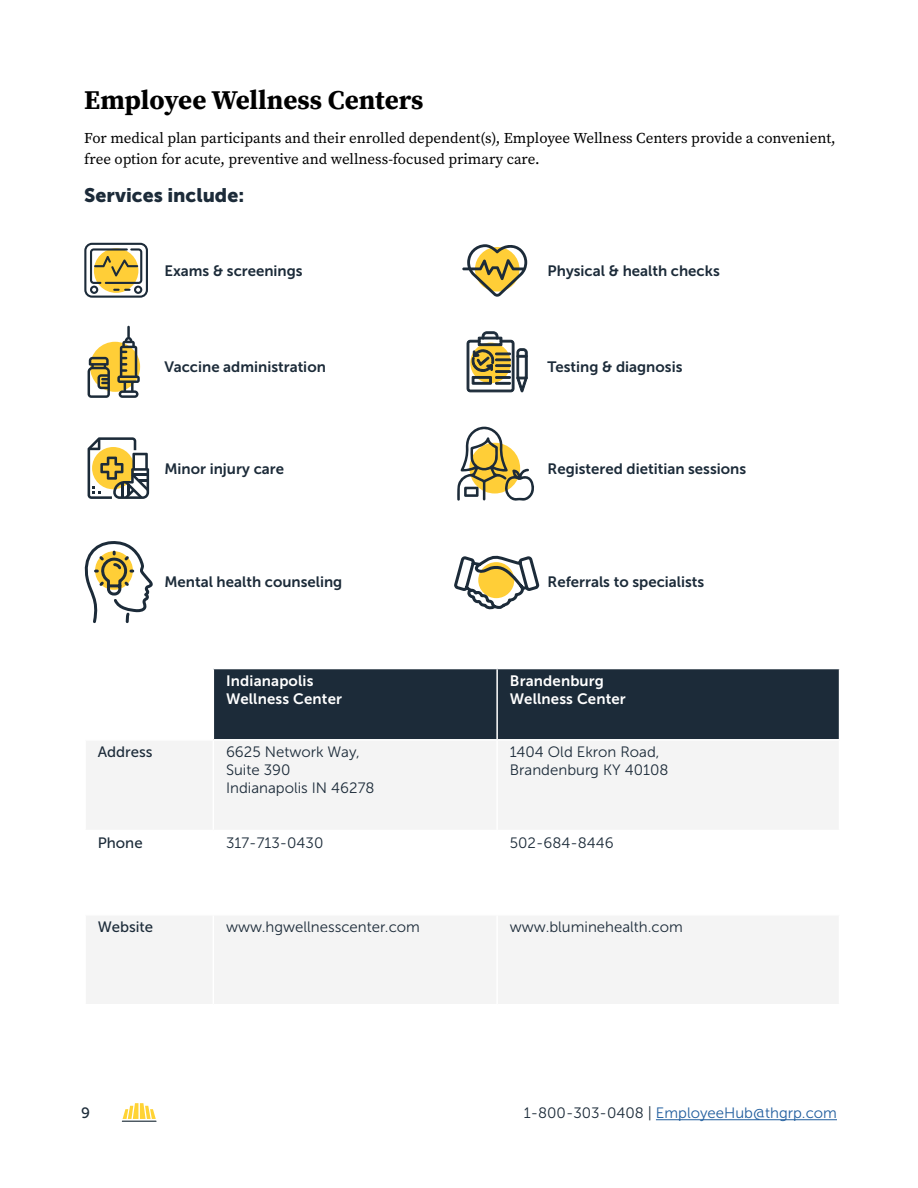
<style>
.page{position:relative;width:918px;height:1188px;background:#fff}
.page>*{position:absolute;margin:0;border:0;box-sizing:border-box;transform-origin:0 0}
.t1{font:700 27px "Source Serif Pro";color:#000}
.t2{font:19.5px "Museo Sans 900";color:#1c2b39}
.t3{font:15px "Museo Sans 700";color:#1c2b39}
.t4{font:15px/21px "Source Serif Pro";color:#000}
.t5{font:15px/18px "Museo Sans 300";color:#1c2b39}
.t6{font:15px/18px "Museo Sans 700";letter-spacing:.01em;color:#fff}
.t7{font:15px "Museo Sans 300";color:#215e9e}
.t8{font:15px "Museo Sans 500";color:#1c2b39}
.s1{color:#1c2b39}
</style>
<div class="page">
<hr style="left:656px;top:1119px;width:181px;height:1px;background:#215e9e">
<svg style="left:123px;top:1103px;width:33px;height:16px"></svg>
<hr style="left:122px;top:1121px;width:35px;height:1px;background:#303e49">
<svg style="left:84px;top:243px;width:64px;height:55px"></svg>
<div style="left:90px;top:342px;width:50px;height:50px;background:#ffce37;border-radius:50%"></div>
<svg style="left:117px;top:326px;width:23px;height:72px"></svg>
<svg style="left:88px;top:357px;width:22px;height:41px"></svg>
<svg style="left:462px;top:244px;width:65px;height:53px"></svg>
<svg style="left:466px;top:331px;width:62px;height:62px"></svg>
<svg style="left:88px;top:437px;width:61px;height:62px"></svg>
<div style="left:214px;top:669px;width:625px;height:70px;background:#1c2b39"></div>
<svg style="left:86px;top:741px;width:752px;height:263px;fill:#f4f4f4"></svg>
<hr style="left:84px;top:914px;width:129px;height:2px;background:#fff">
<hr style="left:84px;top:830px;width:129px;height:1px;background:#fff">
<hr style="left:213px;top:830px;width:284px;height:1px;background:#fff">
<hr style="left:497px;top:830px;width:343px;height:1px;background:#fff">
<hr style="left:496px;top:669px;width:2px;height:70px;background:#fff">
<hr style="left:213px;top:741px;width:1px;height:89px;background:#fff">
<hr style="left:213px;top:831px;width:1px;height:83px;background:#fff">
<hr style="left:213px;top:914px;width:284px;height:2px;background:#fff">
<hr style="left:213px;top:916px;width:1px;height:88px;background:#fff">
<hr style="left:496px;top:741px;width:2px;height:89px;background:#fff">
<hr style="left:496px;top:831px;width:2px;height:83px;background:#fff">
<hr style="left:497px;top:914px;width:343px;height:2px;background:#fff">
<hr style="left:496px;top:916px;width:2px;height:88px;background:#fff">
<svg style="left:84px;top:541px;width:69px;height:83px"></svg>
<svg style="left:454px;top:426px;width:86px;height:184px"></svg>
<h1 class="t1" style="left:84px;top:81px;width:341px">Employee Wellness Centers</h1>
<p class="t4" style="left:84px;top:128px;width:753px">For medical plan participants and their enrolled dependent(s), Employee Wellness Centers provide a convenient, free option for acute, preventive and wellness-focused primary care.</p>
<h2 class="t2" style="left:84px;top:184px;width:161px">Services include:</h2>
<p class="t3" style="left:164px;top:262px;width:140px">Exams &amp; screenings</p>
<p class="t3" style="left:548px;top:262px;width:174px">Physical &amp; health checks</p>
<p class="t3" style="left:164px;top:358px;width:163px">Vaccine administration</p>
<p class="t3" style="left:548px;top:358px;width:136px">Testing &amp; diagnosis</p>
<p class="t3" style="left:164px;top:460px;width:121px">Minor injury care</p>
<p class="t3" style="left:164px;top:573px;width:179px">Mental health counseling</p>
<p class="t3" style="left:548px;top:460px;width:200px">Registered dietitian sessions</p>
<p class="t3" style="left:548px;top:573px;width:158px">Referrals to specialists</p>
<p class="t6" style="left:226px;top:672px;width:117px">Indianapolis<br>Wellness Center</p>
<p class="t6" style="left:510px;top:672px;width:117px">Brandenburg<br>Wellness Center</p>
<p class="t8" style="left:98px;top:744px;width:56px">Address</p>
<p class="t5" style="left:226px;top:743px;width:150px">6625 Network Way,<br>Suite 390<br>Indianapolis IN 46278</p>
<p class="t5" style="left:510px;top:743px;width:160px">1404 Old Ekron Road,<br>Brandenburg KY 40108</p>
<p class="t8" style="left:98px;top:834px;width:46px">Phone</p>
<p class="t5" style="left:226px;top:834px;width:99px">317-713-0430</p>
<p class="t5" style="left:510px;top:834px;width:105px">502-684-8446</p>
<p class="t8" style="left:98px;top:919px;width:57px">Website</p>
<p class="t5" style="left:226px;top:918px;width:195px">www.hgwellnesscenter.com</p>
<p class="t5" style="left:510px;top:918px;width:174px">www.bluminehealth.com</p>
<p class="t8" style="left:81px;top:1105px;width:10px">9</p>
<p class="t7" style="left:524px;top:1105px;width:315px"><span class="s1">1-800-303-0408 |</span> EmployeeHub@thgrp.com</p>
</div>
